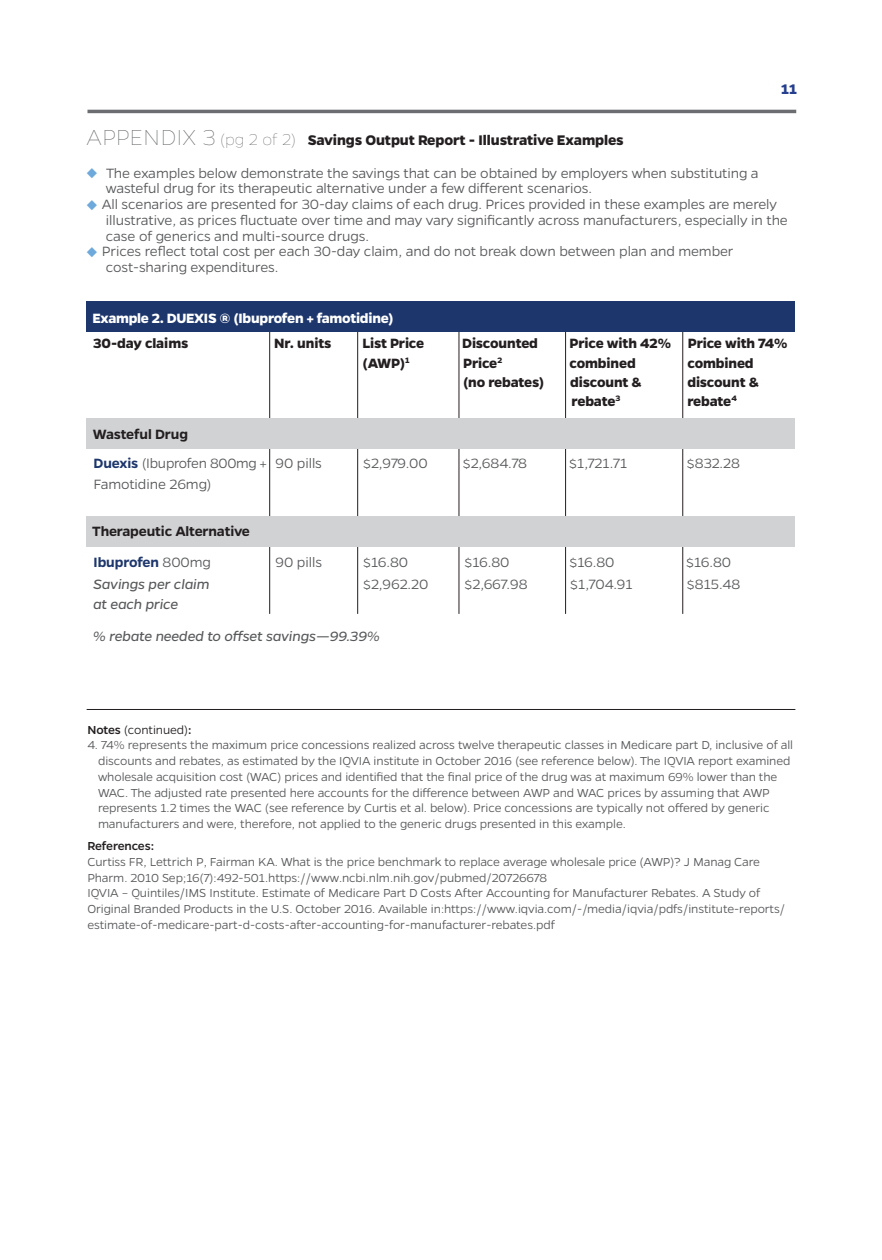
<style>
.page{position:relative;width:882px;height:1260px;background:#fff}
.page>*{position:absolute;margin:0;border:0;box-sizing:border-box;transform-origin:0 0}
.t1{font:700 15.75px "Gentona";letter-spacing:-.01em;color:#231f20}
.t2{font:700 15.75px "Gentona";color:#253f8e}
.t3{font:300 15.22px/15.8px "Gentona";letter-spacing:-.01em;color:#57585a}
.t4{font:700 15.22px "Gentona";letter-spacing:-.01em;color:#231f20}
.t5{font:italic 15.22px/32.6px "Gentona";letter-spacing:-.01em;color:#57585a}
.t6{font:700 15.22px "Gentona";letter-spacing:-.02em;color:#fff}
.t7{font:600 15.22px/30.3px "Gentona";letter-spacing:-.01em;color:#231f20}
.t8{font:300 13.12px/15.8px "Gentona";letter-spacing:-.01em;color:#57585a}
.t9{font:300 13.12px "Gentona";letter-spacing:-.01em;color:#231f20}
.t10{font:500 13.12px "Gentona";letter-spacing:-.015em;color:#231f20}
.s1{font-weight:100;font-size:24.5px;color:#57585a}
.s2{font-weight:100;font-size:17.5px;color:#57585a}
.s3{color:#6ea9db}
.s4{font-weight:600;color:#231f20}
.s5{font-weight:600;color:#1d366c}
.s6{color:#1d366c}
.s7{font-weight:300;color:#57585a}
.s8{font-weight:500}
</style>
<div class="page">
<hr style="left:88px;top:110px;width:708px;height:3px;background:#6c6d70">
<hr style="left:682px;top:331px;width:1px;height:283px;background:#231f20">
<hr style="left:565px;top:331px;width:1px;height:283px;background:#231f20">
<hr style="left:459px;top:331px;width:1px;height:283px;background:#231f20">
<hr style="left:357px;top:331px;width:1px;height:283px;background:#231f20">
<hr style="left:269px;top:331px;width:1px;height:283px;background:#231f20">
<div style="left:87px;top:419px;width:708px;height:30px;background:#d1d2d4"></div>
<div style="left:87px;top:301px;width:708px;height:31px;background:#1d366c"></div>
<div style="left:87px;top:516px;width:708px;height:30px;background:#d1d2d4"></div>
<hr style="left:87px;top:709px;width:708px;height:1px;background:#231f20">
<p class="t1" style="left:87px;top:131px;width:539px"><span class="s1">APPENDIX 3</span> <span class="s2">(pg 2 of 2)</span> Savings Output Report - Illustrative Examples</p>
<p class="t2" style="left:781px;top:80px;width:18px">11</p>
<p class="t3" style="left:106px;top:165px;width:654px;text-indent:-19px"><span class="s3">◆</span> The examples below demonstrate the savings that can be obtained by employers when substituting a wasteful drug for its therapeutic alternative under a few different scenarios.</p>
<p class="t3" style="left:106px;top:196px;width:684px;text-indent:-19px"><span class="s3">◆</span> All scenarios are presented for 30-day claims of each drug. Prices provided in these examples are merely illustrative, as prices fluctuate over time and may vary significantly across manufacturers, especially in the case of generics and multi-source drugs.</p>
<p class="t3" style="left:106px;top:244px;width:629px;text-indent:-19px"><span class="s3">◆</span> Prices reflect total cost per each 30-day claim, and do not break down between plan and member cost-sharing expenditures.</p>
<p class="t6" style="left:92px;top:309px;width:303px">Example 2. DUEXIS ® (Ibuprofen + famotidine)</p>
<p class="t4" style="left:93px;top:335px;width:97px">30-day claims</p>
<p class="t4" style="left:274px;top:335px;width:59px">Nr. units</p>
<p class="t4" style="left:363px;top:335px;width:63px">List Price</p>
<p class="t4" style="left:462px;top:335px;width:77px">Discounted</p>
<p class="t4" style="left:570px;top:335px;width:220px">Price with 42% Price with 74%</p>
<p class="t4" style="left:363px;top:354px;width:49px">(AWP)<sup>1</sup></p>
<p class="t4" style="left:463px;top:354px;width:41px">Price<sup>2</sup></p>
<p class="t4" style="left:570px;top:354px;width:68px">combined</p>
<p class="t4" style="left:688px;top:354px;width:68px">combined</p>
<p class="t4" style="left:463px;top:373px;width:83px">(no rebates)</p>
<p class="t4" style="left:570px;top:373px;width:73px">discount &amp;</p>
<p class="t4" style="left:687px;top:373px;width:73px">discount &amp;</p>
<p class="t4" style="left:571px;top:392px;width:50px">rebate<sup>3</sup></p>
<p class="t4" style="left:687px;top:392px;width:51px">rebate<sup>4</sup></p>
<p class="t3" style="left:93px;top:419px;width:231px;line-height:29.1px"><span class="s4">Wasteful Drug<br></span><span class="s5">Duexis</span> (Ibuprofen 800mg + 90 pills</p>
<p class="t3" style="left:363px;top:455px;width:66px">$2,979.00</p>
<p class="t3" style="left:463px;top:455px;width:66px">$2,684.78</p>
<p class="t3" style="left:569px;top:455px;width:60px">$1,721.71</p>
<p class="t3" style="left:687px;top:455px;width:54px">$832.28</p>
<p class="t3" style="left:94px;top:476px;width:120px">Famotidine 26mg)</p>
<p class="t7" style="left:92px;top:516px;width:159px">Therapeutic Alternative<br><span class="s6">Ibuprofen</span> <span class="s7">800mg</span></p>
<p class="t3" style="left:276px;top:554px;width:48px">90 pills</p>
<p class="t3" style="left:363px;top:554px;width:47px">$16.80</p>
<p class="t3" style="left:465px;top:554px;width:47px">$16.80</p>
<p class="t3" style="left:570px;top:554px;width:47px">$16.80</p>
<p class="t3" style="left:686px;top:554px;width:47px">$16.80</p>
<p class="t5" style="left:93px;top:568px;width:118px">Savings per claim</p>
<p class="t3" style="left:363px;top:577px;width:67px">$2,962.20</p>
<p class="t3" style="left:465px;top:577px;width:65px">$2,667.98</p>
<p class="t3" style="left:570px;top:577px;width:64px">$1,704.91</p>
<p class="t3" style="left:687px;top:577px;width:55px">$815.48</p>
<p class="t5" style="left:93px;top:587px;width:288px">at each price<br>% rebate needed to offset savings—99.39%</p>
<p class="t9" style="left:88px;top:722px;width:106px"><span class="s8">Notes</span> (continued)<span class="s8">:</span></p>
<p class="t8" style="left:98px;top:737px;width:697px;text-indent:-10px">4. 74% represents the maximum price concessions realized across twelve therapeutic classes in Medicare part D, inclusive of all discounts and rebates, as estimated by the IQVIA institute in October 2016 (see reference below). The IQVIA report examined wholesale acquisition cost (WAC) prices and identified that the final price of the drug was at maximum 69% lower than the WAC. The adjusted rate presented here accounts for the difference between AWP and WAC prices by assuming that AWP represents 1.2 times the WAC (see reference by Curtis et al. below). Price concessions are typically not offered by generic manufacturers and were, therefore, not applied to the generic drugs presented in this example.</p>
<p class="t10" style="left:88px;top:839px;width:68px">References:</p>
<p class="t8" style="left:88px;top:854px;width:699px">Curtiss FR, Lettrich P, Fairman KA. What is the price benchmark to replace average wholesale price (AWP)? J Manag Care Pharm. 2010 Sep;16(7):492-501.https://www.ncbi.nlm.nih.gov/pubmed/20726678<br>IQVIA – Quintiles/IMS Institute. Estimate of Medicare Part D Costs After Accounting for Manufacturer Rebates. A Study of Original Branded Products in the U.S. October 2016. Available in:https://www.iqvia.com/-/media/iqvia/pdfs/institute-reports/ estimate-of-medicare-part-d-costs-after-accounting-for-manufacturer-rebates.pdf</p>
</div>
